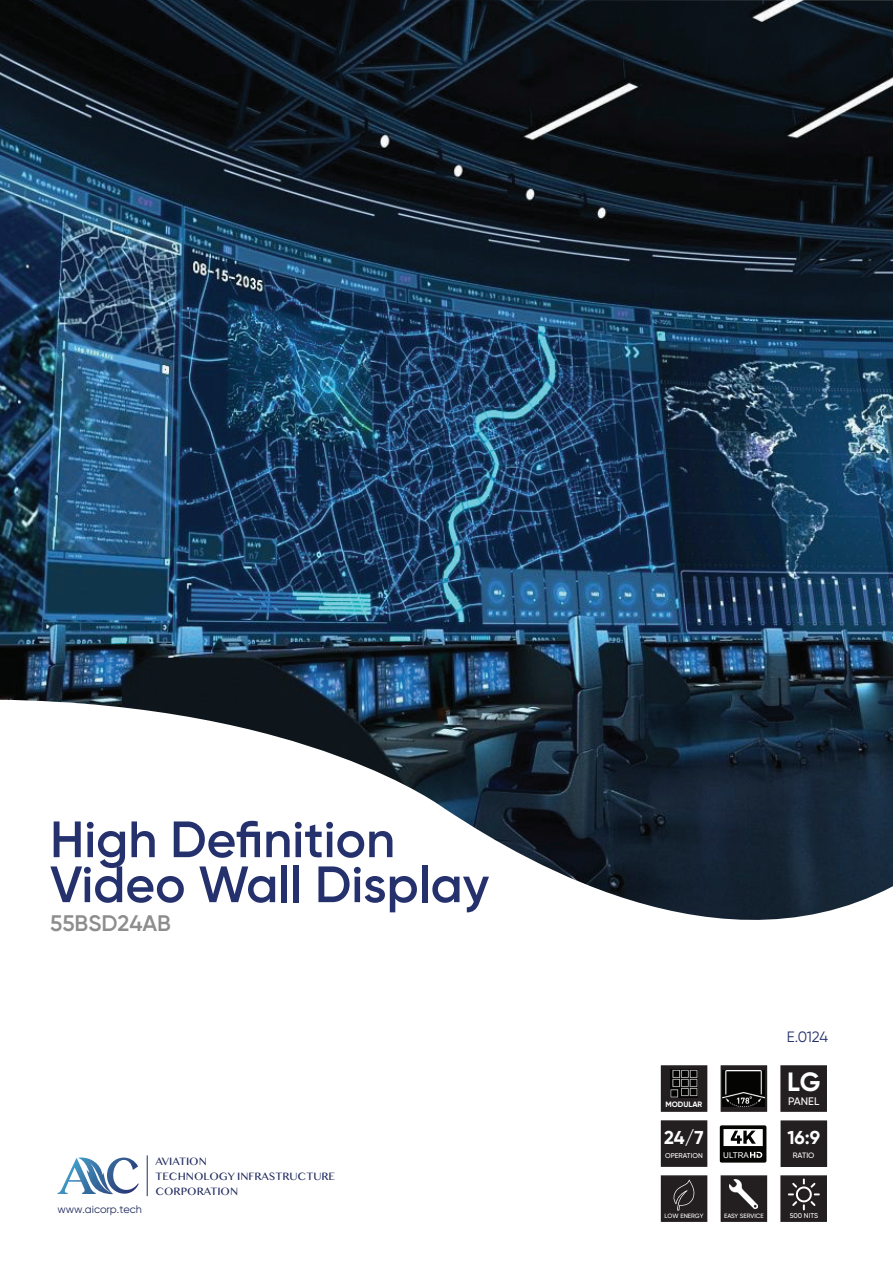
<style>
.page{position:relative;width:893px;height:1263px;background:#fff}
.page>*{position:absolute;margin:0;border:0;box-sizing:border-box;transform-origin:0 0}
.t1{font:600 51px/45px "SVN Gilroy";color:#25316d}
.t2{font:700 26.4px "SVN Gilroy";color:#fff}
.t3{font:600 22.5px "SVN Gilroy";color:#8d8d8d}
.t4{font:700 18.6px "SVN Gilroy";color:#fff}
.t5{font:15px "SVN Gilroy";color:#25316d}
.t6{font:11.4px/14.5px "Tamil MN";color:#222c5f}
.t7{font:10.95px "SVN Gilroy";letter-spacing:-.005em;color:#222c5f}
.t8{font:500 10.8px "SVN Gilroy";color:#fff}
.t9{font:8.1px "Arial";color:#fff}
.t10{font:700 7.8px "SVN Gilroy";color:#fff}
.t11{font:500 7.8px "SVN Gilroy";color:#fff}
.t12{font:500 7.05px "SVN Gilroy";color:#fff}
.t13{font:500 6.15px "SVN Gilroy";color:#fff}
</style>
<div class="page">
<img style="left:0;top:0;width:893px;height:920px">
<svg style="left:57px;top:1157px;width:82px;height:38px"></svg>
<hr style="left:147px;top:1155px;width:1px;height:41px;background:#222c5f">
<div style="left:661px;top:1120px;width:46px;height:47px;background:#231f20;border:2px solid #231f20"></div>
<div style="left:780px;top:1065px;width:47px;height:47px;background:#231f20;border:2px solid #231f20"></div>
<svg style="left:721px;top:1065px;width:46px;height:47px"></svg>
<img style="left:723px;top:1071px;width:42px;height:35px">
<div style="left:661px;top:1065px;width:46px;height:47px;background:#231f20;border:2px solid #231f20"></div>
<img style="left:670px;top:1069px;width:28px;height:28px">
<div style="left:780px;top:1175px;width:47px;height:47px;background:#231f20;border:2px solid #231f20"></div>
<svg style="left:788px;top:1178px;width:32px;height:32px"></svg>
<svg style="left:720px;top:1125px;width:46px;height:38px"></svg>
<div style="left:661px;top:1175px;width:46px;height:47px;background:#231f20;border:2px solid #231f20"></div>
<svg style="left:673px;top:1180px;width:22px;height:30px"></svg>
<div style="left:781px;top:1120px;width:46px;height:47px;background:#231f20"></div>
<div style="left:721px;top:1175px;width:46px;height:47px;background:#231f20;border:2px solid #231f20"></div>
<img style="left:729px;top:1179px;width:29px;height:29px">
<h1 class="t1" style="left:50px;top:814px;width:441px">High Definition<br>Video Wall Display</h1>
<h3 class="t3" style="left:50px;top:907px;width:122px">55BSD24AB</h3>
<p class="t7" style="left:57px;top:1202px;width:86px">www.aicorp.tech</p>
<p class="t6" style="left:155px;top:1154px;width:181px">AVIATION<br>TECHNOLOGY INFRASTRUCTURE<br>CORPORATION</p>
<h3 class="t5" style="left:787px;top:1026px;width:43px">E.0124</h3>
<h2 class="t2" style="left:787px;top:1062px;width:35px">LG</h2>
<p class="t10" style="left:665px;top:1099px;width:38px">MODULAR</p>
<p class="t8" style="left:788px;top:1093px;width:33px">PANEL</p>
<h3 class="t4" style="left:664px;top:1123px;width:41px">24/7</h3>
<p class="t12" style="left:665px;top:1150px;width:39px">OPERATION</p>
<p class="t9" style="left:723px;top:1150px;width:27px">ULTRA</p>
<p class="t13" style="left:665px;top:1212px;width:41px">LOW ENERGY</p>
<p class="t13" style="left:724px;top:1212px;width:41px">EASY SERVICE</p>
<h3 class="t4" style="left:787px;top:1123px;width:34px">16:9</h3>
<p class="t11" style="left:793px;top:1149px;width:23px">RATIO</p>
<p class="t12" style="left:790px;top:1211px;width:30px">500 NITS</p>
</div>
